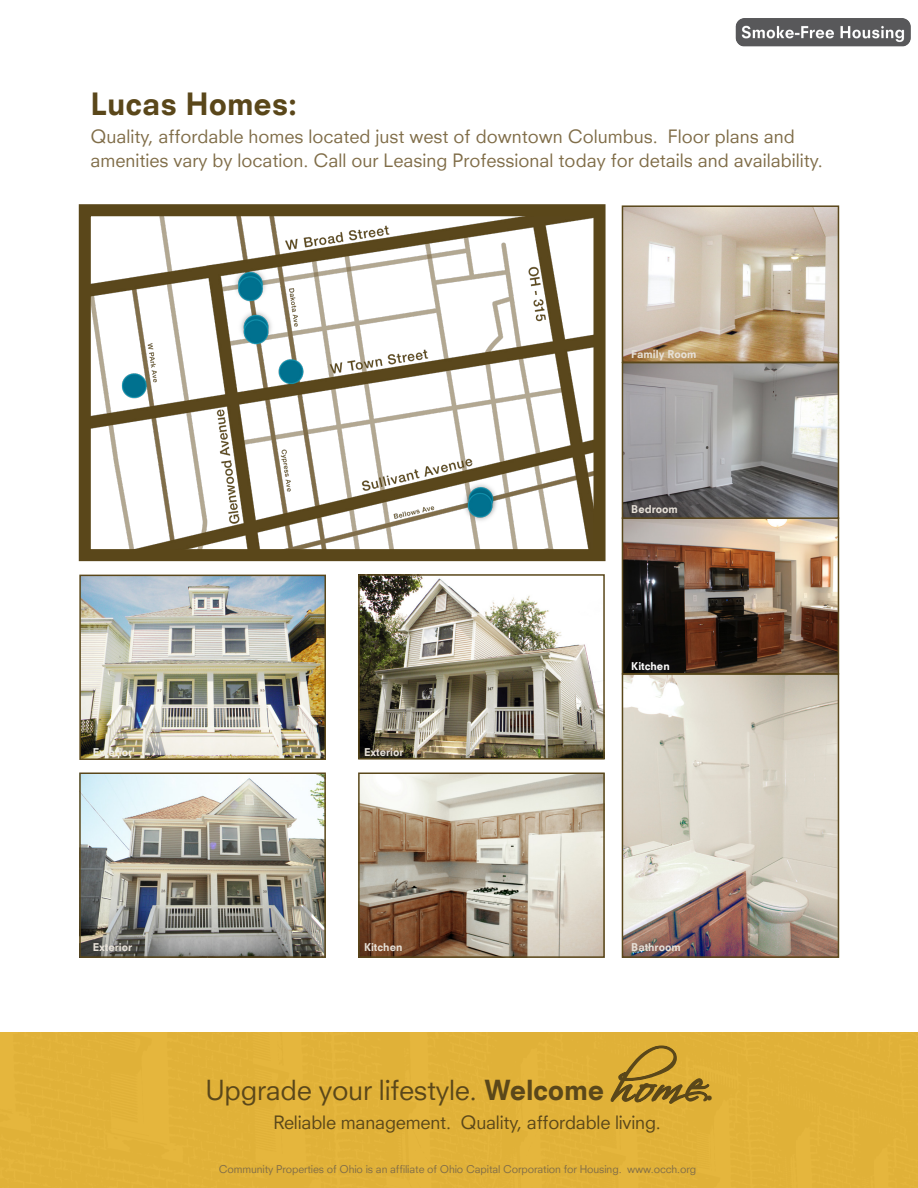
<style>
.page{position:relative;width:918px;height:1188px;background:#fff}
.page>*{position:absolute;margin:0;border:0;box-sizing:border-box;transform-origin:0 0}
.t1{font:800 30px "Neuzeit SLT";color:#5a471a}
.t2{font:27px "Neuzeit SLT";letter-spacing:-.01em;color:#5a471a}
.t3{font:18px/24px "Neuzeit SLT";color:#806d48}
.t4{font:18px "Neuzeit SLT";letter-spacing:-.01em;color:#5a471a}
.t5{font:10.5px "Neuzeit SLT";letter-spacing:-.01em;color:#806d48}
.t6{font:800 10.5px "Neuzeit SLT";color:#e7e1d8}
.t7{font:800 10.5px "Neuzeit SLT";color:#f1f0eb}
.t8{font:800 10.5px "Neuzeit SLT";color:#fff}
.s1{font-weight:800}
.s2{font-family:"Scriptina";font-size:48px}
.s3{font-weight:800;font-size:28.5px}
</style>
<div class="page">
<div style="left:0;top:1032px;width:918px;height:156px;background:#e0b139"></div>
<img style="left:92px;top:217px;width:501px;height:331px">
<div style="left:79px;top:204px;width:527px;height:357px;border:12px solid #5a471a"></div>
<img style="left:625px;top:208px;width:211px;height:747px">
<div style="left:622px;top:205px;width:217px;height:158px;border:2px solid #5a471a"></div>
<img style="left:361px;top:577px;width:241px;height:180px">
<div style="left:358px;top:574px;width:247px;height:186px;border:2px solid #5a471a"></div>
<img style="left:82px;top:578px;width:241px;height:179px">
<div style="left:79px;top:575px;width:247px;height:185px;border:2px solid #5a471a"></div>
<img style="left:82px;top:776px;width:241px;height:179px">
<div style="left:79px;top:773px;width:247px;height:185px;border:2px solid #5a471a"></div>
<div style="left:622px;top:517px;width:217px;height:157px;border:2px solid #5a471a"></div>
<div style="left:622px;top:362px;width:217px;height:157px;border:2px solid #5a471a"></div>
<div style="left:622px;top:673px;width:217px;height:285px;border:2px solid #5a471a"></div>
<img style="left:361px;top:776px;width:241px;height:179px">
<div style="left:358px;top:773px;width:247px;height:185px;border:2px solid #5a471a"></div>
<img style="left:735px;top:18px;width:176px;height:29px">
<h1 class="t1" style="left:90px;top:86px;width:208px">Lucas Homes:</h1>
<p class="t3" style="left:90px;top:124px;width:734px">Quality, affordable homes located just west of downtown Columbus. Floor plans and amenities vary by location. Call our Leasing Professional today for details and availability.</p>
<p class="t6" style="left:631px;top:348px;width:67px">Family Room</p>
<p class="t6" style="left:631px;top:503px;width:48px">Bedroom</p>
<p class="t7" style="left:93px;top:746px;width:41px">Exterior</p>
<p class="t6" style="left:93px;top:941px;width:41px">Exterior</p>
<p class="t6" style="left:364px;top:746px;width:41px">Exterior</p>
<p class="t8" style="left:631px;top:659px;width:40px">Kitchen</p>
<p class="t6" style="left:364px;top:941px;width:40px">Kitchen</p>
<p class="t6" style="left:631px;top:941px;width:51px">Bathroom</p>
<h2 class="t2" style="left:205px;top:1074px;width:509px">Upgrade your lifestyle. <span class="s1">Welcome</span> <span class="s2">home</span><span class="s3">.</span></h2>
<p class="t4" style="left:273px;top:1112px;width:389px">Reliable management. Quality, affordable living.</p>
<p class="t5" style="left:219px;top:1163px;width:479px">Community Properties of Ohio is an affiliate of Ohio Capital Corporation for Housing. www.occh.org</p>
</div>
